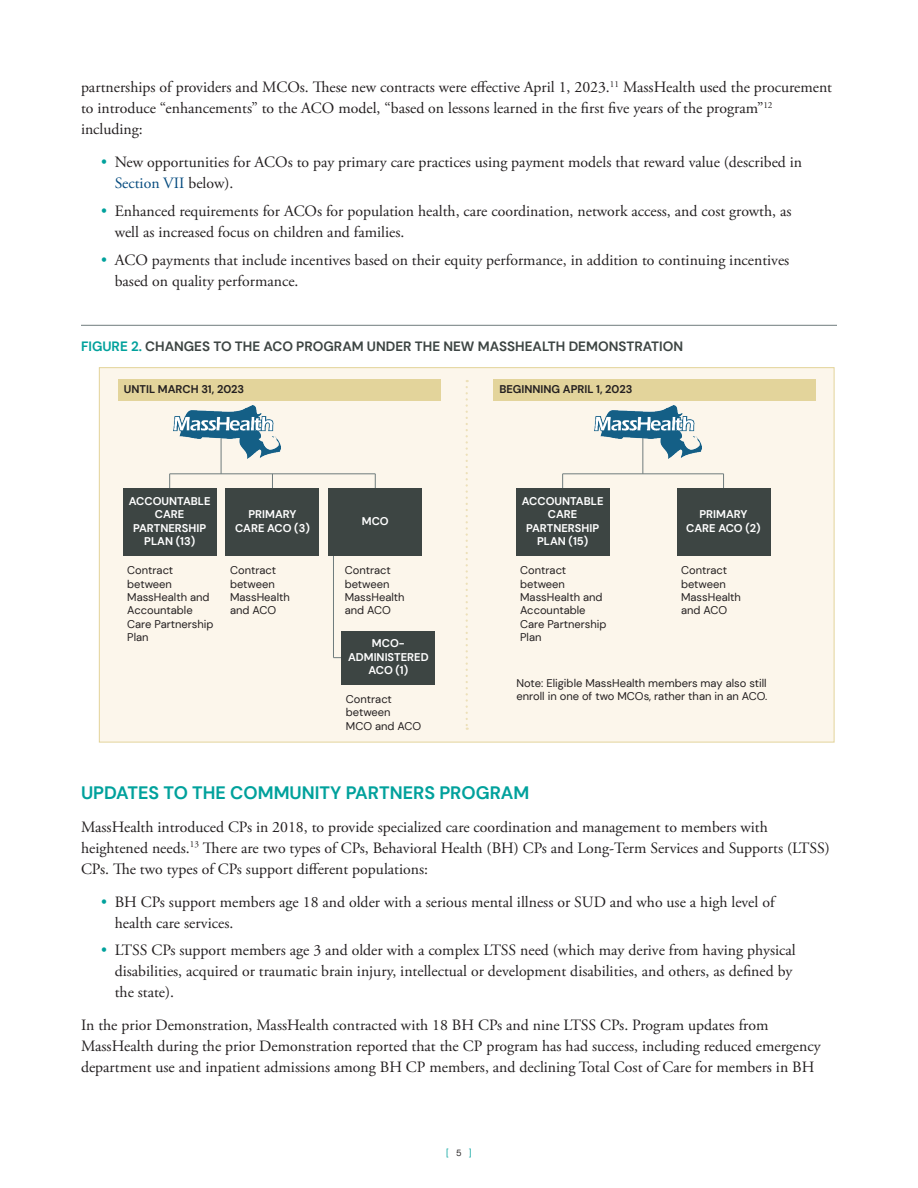
<style>
.page{position:relative;width:918px;height:1188px;background:#fff}
.page>*{position:absolute;margin:0;border:0;box-sizing:border-box;transform-origin:0 0}
.head_2{font:700 18px "DM Sans";color:#00a19c}
.body_text{font:15.75px/21px "Adobe Garamond Pro";color:#231f20}
.figure_head{font:700 13.5px "DM Sans";color:#3d4543}
.t1{font:11.1px/13.4px "DM Sans";color:#231f20}
.t2{font:700 11.1px/13.4px "DM Sans";color:#fff;text-align:center}
.t3{font:700 11.1px "DM Sans";color:#231f20}
.t4{font:9px "DM Sans";color:#00a19c}
.s1{font-family:"DM Sans";font-weight:700;color:#00a19c}
.s2{color:#054b7f}
.s3{color:#00a19c}
.s4{color:#231f20}
</style>
<div class="page">
<hr style="left:81px;top:325px;width:756px;height:1px;background:#6f7c7d">
<div style="left:99px;top:368px;width:735px;height:374px;background:#fcf6eb"></div>
<div style="left:118px;top:379px;width:322px;height:22px;background:#e3d49b"></div>
<div style="left:493px;top:379px;width:322px;height:22px;background:#e3d49b"></div>
<svg style="left:169px;top:474px;width:1px;height:14px"></svg>
<svg style="left:272px;top:474px;width:1px;height:14px"></svg>
<svg style="left:375px;top:474px;width:1px;height:14px"></svg>
<hr style="left:333px;top:550px;width:1px;height:108px;background:#6f7c7d">
<div style="left:123px;top:488px;width:94px;height:68px;background:#3d4543"></div>
<div style="left:226px;top:488px;width:93px;height:68px;background:#3d4543"></div>
<div style="left:328px;top:488px;width:94px;height:68px;background:#3d4543"></div>
<div style="left:341px;top:631px;width:94px;height:53px;background:#3d4543"></div>
<hr style="left:170px;top:473px;width:205px;height:1px;background:#6f7c7d">
<hr style="left:221px;top:434px;width:1px;height:40px;background:#6f7c7d">
<svg style="left:562px;top:474px;width:1px;height:14px"></svg>
<svg style="left:723px;top:474px;width:1px;height:14px"></svg>
<div style="left:516px;top:488px;width:94px;height:68px;background:#3d4543"></div>
<div style="left:677px;top:488px;width:93px;height:68px;background:#3d4543"></div>
<hr style="left:563px;top:473px;width:161px;height:1px;background:#6f7c7d">
<hr style="left:642px;top:434px;width:1px;height:40px;background:#6f7c7d">
<svg style="left:466px;top:380px;width:2px;height:350px"></svg>
<img style="left:174px;top:405px;width:107px;height:54px">
<img style="left:594px;top:405px;width:108px;height:54px">
<p class="body_text" style="left:81px;top:77px;width:753px">partnerships of providers and MCOs. These new contracts were effective April 1, 2023.<sup>11</sup> MassHealth used the procurement to introduce “enhancements” to the ACO model, “based on lessons learned in the first five years of the program”<sup>12 </sup>including:</p>
<p class="body_text" style="left:115px;top:152px;width:689px;text-indent:-14px"><span class="s1">•</span> New opportunities for ACOs to pay primary care practices using payment models that reward value (described in<br><span class="s2">Section VII</span> below).</p>
<p class="body_text" style="left:115px;top:201px;width:678px;text-indent:-14px"><span class="s1">•</span> Enhanced requirements for ACOs for population health, care coordination, network access, and cost growth, as well as increased focus on children and families.</p>
<p class="body_text" style="left:115px;top:250px;width:676px;text-indent:-14px"><span class="s1">•</span> ACO payments that include incentives based on their equity performance, in addition to continuing incentives based on quality performance.</p>
<p class="figure_head" style="left:81px;top:338px;width:604px"><span class="s3">FIGURE 2.</span> CHANGES TO THE ACO PROGRAM UNDER THE NEW MASSHEALTH DEMONSTRATION</p>
<p class="t3" style="left:124px;top:382px;width:122px">UNTIL MARCH 31, 2023</p>
<p class="t3" style="left:499px;top:382px;width:135px">BEGINNING APRIL 1, 2023</p>
<p class="t2" style="left:129px;top:495px;width:83px">ACCOUNTABLE<br>CARE<br>PARTNERSHIP<br>PLAN (13)</p>
<p class="t1" style="left:127px;top:564px;width:88px">Contract between<br>MassHealth and<br>Accountable<br>Care Partnership<br>Plan</p>
<p class="t2" style="left:235px;top:508px;width:76px">PRIMARY<br>CARE ACO (3)</p>
<p class="t1" style="left:230px;top:564px;width:61px">Contract between<br>MassHealth and ACO</p>
<p class="t2" style="left:362px;top:515px;width:28px">MCO</p>
<p class="t1" style="left:345px;top:564px;width:61px">Contract between<br>MassHealth and ACO</p>
<p class="t2" style="left:348px;top:637px;width:82px">MCO-<br>ADMINISTERED<br>ACO (1)</p>
<p class="t1" style="left:346px;top:692px;width:77px">Contract between<br>MCO and ACO</p>
<p class="t2" style="left:522px;top:495px;width:83px">ACCOUNTABLE<br>CARE<br>PARTNERSHIP<br>PLAN (15)</p>
<p class="t1" style="left:520px;top:564px;width:88px">Contract between<br>MassHealth and<br>Accountable<br>Care Partnership<br>Plan</p>
<p class="t2" style="left:686px;top:508px;width:76px">PRIMARY<br>CARE ACO (2)</p>
<p class="t1" style="left:681px;top:564px;width:61px">Contract between<br>MassHealth and ACO</p>
<p class="t1" style="left:517px;top:676px;width:252px">Note: Eligible MassHealth members may also still enroll in one of two MCOs, rather than in an ACO.</p>
<p class="head_2" style="left:81px;top:781px;width:450px">UPDATES TO THE COMMUNITY PARTNERS PROGRAM</p>
<p class="body_text" style="left:81px;top:817px;width:750px">MassHealth introduced CPs in 2018, to provide specialized care coordination and management to members with heightened needs.<sup>13</sup> There are two types of CPs, Behavioral Health (BH) CPs and Long-Term Services and Supports (LTSS)<br>CPs. The two types of CPs support different populations:</p>
<p class="body_text" style="left:115px;top:892px;width:661px;text-indent:-14px"><span class="s1">•</span> BH CPs support members age 18 and older with a serious mental illness or SUD and who use a high level of health care services.</p>
<p class="body_text" style="left:115px;top:941px;width:683px;text-indent:-14px"><span class="s1">•</span> LTSS CPs support members age 3 and older with a complex LTSS need (which may derive from having physical disabilities, acquired or traumatic brain injury, intellectual or development disabilities, and others, as defined by the state).</p>
<p class="body_text" style="left:81px;top:1016px;width:741px">In the prior Demonstration, MassHealth contracted with 18 BH CPs and nine LTSS CPs. Program updates from<br>MassHealth during the prior Demonstration reported that the CP program has had success, including reduced emergency department use and inpatient admissions among BH CP members, and declining Total Cost of Care for members in BH</p>
<p class="t4" style="left:446px;top:1148px;width:27px">[ <span class="s4">5</span> ]</p>
</div>
